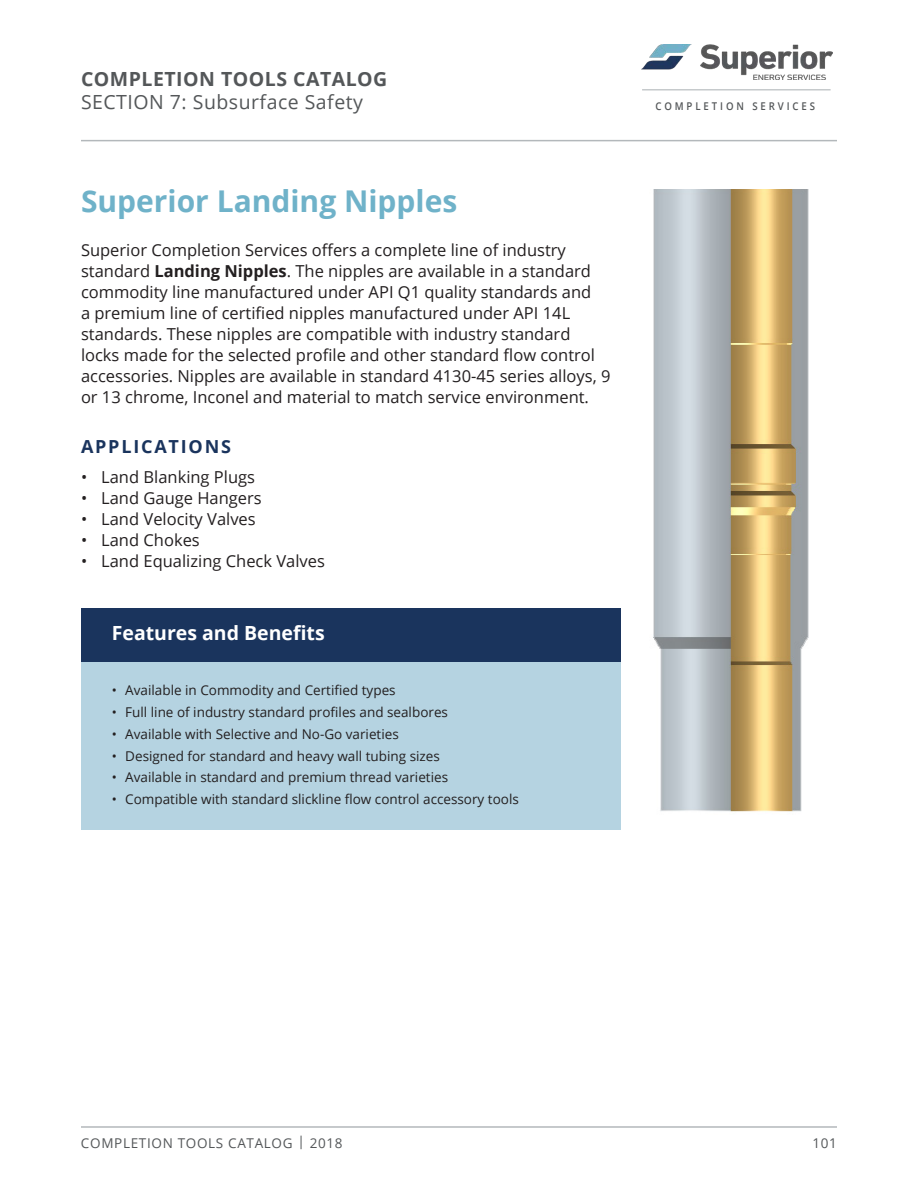
<style>
.page{position:relative;width:918px;height:1188px;background:#fff}
.page>*{position:absolute;margin:0;border:0;box-sizing:border-box;transform-origin:0 0}
.Header_1{font:700 30px "Open Sans";color:#6fb2c9}
.t1{font:19.5px "Open Sans";letter-spacing:.025em;color:#545759}
.t2{font:700 19.5px "Open Sans";letter-spacing:.025em;color:#545759}
.t3{font:700 19.5px "Open Sans";color:#fff}
.t4{font:700 18px "Open Sans";letter-spacing:.1em;color:#1a345d}
.Body_Paragraph{font:16.5px/21px "Open Sans";color:#231f20}
.t5{font:13.5px "Open Sans";color:#231f20}
.t6{font:13.5px "Open Sans";letter-spacing:.05em;color:#545759}
.t7{font:600 10.65px "Open Sans";letter-spacing:.3em;color:#545759;scale:.9 1}
.s1{font-weight:700}
</style>
<div class="page">
<hr style="left:81px;top:1126px;width:756px;height:2px;background:#b3b8bb">
<hr style="left:81px;top:140px;width:756px;height:1px;background:#b3b8bb">
<img style="left:642px;top:45px;width:190px;height:34px">
<hr style="left:642px;top:89px;width:189px;height:1px;background:#b3b8bb">
<div style="left:81px;top:655px;width:540px;height:175px;background:#b5d3e1"></div>
<div style="left:81px;top:608px;width:540px;height:54px;background:#1a345d"></div>
<img style="left:653px;top:189px;width:156px;height:623px">
<p class="t2" style="left:81px;top:65px;width:308px">COMPLETION TOOLS CATALOG</p>
<p class="t1" style="left:81px;top:89px;width:284px">SECTION 7: Subsurface Safety</p>
<p class="t7" style="left:655px;top:99px;width:179px">COMPLETION SERVICES</p>
<p class="Header_1" style="left:81px;top:180px;width:378px">Superior Landing Nipples</p>
<p class="Body_Paragraph" style="left:81px;top:239px;width:531px">Superior Completion Services offers a complete line of industry standard <span class="s1">Landing Nipples</span>. The nipples are available in a standard commodity line manufactured under API Q1 quality standards and<br>a premium line of certified nipples manufactured under API 14L standards. These nipples are compatible with industry standard locks made for the selected profile and other standard flow control accessories. Nipples are available in standard 4130-45 series alloys, 9 or 13 chrome, Inconel and material to match service environment.</p>
<p class="t4" style="left:81px;top:434px;width:152px">APPLICATIONS</p>
<p class="Body_Paragraph" style="left:81px;top:466px;width:176px">• Land Blanking Plugs</p>
<p class="Body_Paragraph" style="left:81px;top:487px;width:182px">• Land Gauge Hangers</p>
<p class="Body_Paragraph" style="left:81px;top:508px;width:176px">• Land Velocity Valves</p>
<p class="Body_Paragraph" style="left:81px;top:529px;width:120px">• Land Chokes</p>
<p class="Body_Paragraph" style="left:81px;top:550px;width:245px">• Land Equalizing Check Valves</p>
<p class="t3" style="left:112px;top:619px;width:215px">Features and Benefits</p>
<p class="t5" style="left:112px;top:681px;width:285px">• Available in Commodity and Certified types</p>
<p class="t5" style="left:112px;top:703px;width:338px">• Full line of industry standard profiles and sealbores</p>
<p class="t5" style="left:112px;top:725px;width:289px">• Available with Selective and No-Go varieties</p>
<p class="t5" style="left:112px;top:746px;width:330px">• Designed for standard and heavy wall tubing sizes</p>
<p class="t5" style="left:112px;top:768px;width:338px">• Available in standard and premium thread varieties</p>
<p class="t5" style="left:112px;top:790px;width:409px">• Compatible with standard slickline flow control accessory tools</p>
<p class="t6" style="left:81px;top:1134px;width:263px">COMPLETION TOOLS CATALOG | 2018</p>
<p class="t6" style="left:812px;top:1134px;width:26px">101</p>
</div>
